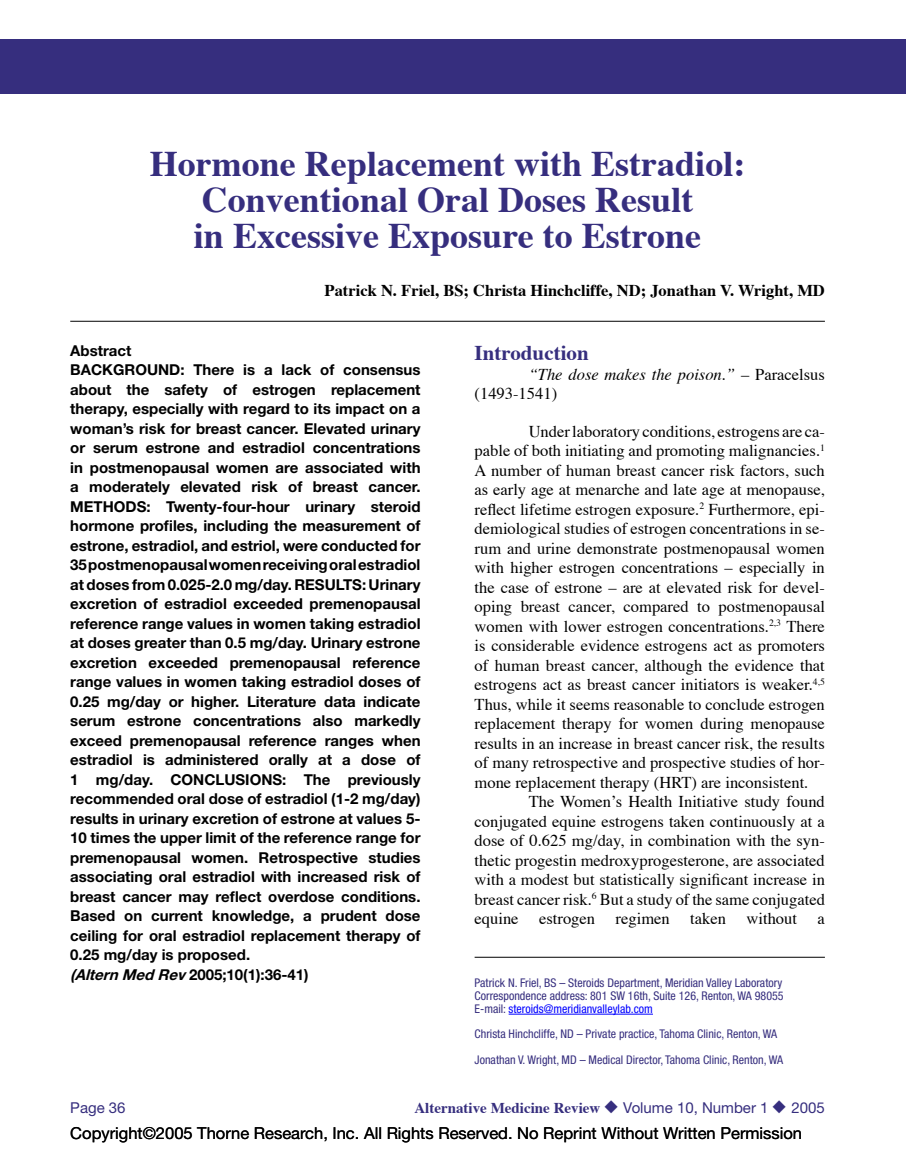
<style>
.page{position:relative;width:906px;height:1161px;background:#fff}
.page>*{position:absolute;margin:0;border:0;box-sizing:border-box;transform-origin:0 0}
.t1{font:700 36px/36px "Times";color:#362e7e;text-align:center}
.Heading{font:700 21px "Times";color:#362e7e}
.Body_Text{font:16.5px/19.5px "Times";color:#000;text-align:justify}
.t2{font:16.5px "Helvetica Neue";color:#000}
.Article_Author{font:700 16.5px "Times";color:#000}
.Body_Text-2{font:italic 16.5px/19.5px "Times";color:#000}
.Article_Absract{font:700 15px/19.5px "Helvetica Neue";color:#000;text-align:justify}
.t3{font:700 15px "Times";color:#362e7e}
.t4{font:15px "Helvetica Neue";color:#362e7e}
.Bio{font:condensed 12px "Helvetica Neue";color:#362e7e}
.Bio-2{font:condensed 12px "Helvetica Neue";color:#00f}
.s1{font-style:italic}
.s2{font-style:normal}
.s3{color:#362e7e}
.s4{font-family:"Helvetica Neue";font-weight:400}
</style>
<div class="page">
<div style="left:0;top:39px;width:905px;height:55px;background:#362e7e"></div>
<hr style="left:70px;top:321px;width:754px;height:1px;background:#000">
<hr style="left:474px;top:957px;width:350px;height:1px;background:#000">
<hr style="left:508px;top:1014px;width:144px;height:1px;background:#00f">
<p class="t1" style="left:150px;top:147px;width:596px">Hormone Replacement with Estradiol:<br>Conventional Oral Doses Result</p>
<p class="t1" style="left:194px;top:219px;width:508px">in Excessive Exposure to Estrone</p>
<p class="Article_Author" style="left:324px;top:279px;width:501px">Patrick N. Friel, BS; Christa Hinchcliffe, ND; Jonathan V. Wright, MD</p>
<p class="Article_Absract" style="left:70px;top:341px;width:63px">Abstract</p>
<p class="Article_Absract" style="left:70px;top:360px;width:351px">BACKGROUND: There is a lack of consensus about the safety of estrogen replacement therapy, especially with regard to its impact on a woman’s risk for breast cancer. Elevated urinary or serum estrone and estradiol concentrations in postmenopausal women are associated with a moderately elevated risk of breast cancer.<br>METHODS: Twenty-four-hour urinary steroid hormone profiles, including the measurement of estrone, estradiol, and estriol, were conducted for 35 postmenopausal women receiving oral estradiol at doses from 0.025-2.0 mg/day. RESULTS: Urinary excretion of estradiol exceeded premenopausal reference range values in women taking estradiol at doses greater than 0.5 mg/day. Urinary estrone excretion exceeded premenopausal reference range values in women taking estradiol doses of 0.25 mg/day or higher. Literature data indicate serum estrone concentrations also markedly exceed premenopausal reference ranges when estradiol is administered orally at a dose of 1 mg/day. CONCLUSIONS: The previously recommended oral dose of estradiol (1-2 mg/day) results in urinary excretion of estrone at values 5- 10 times the upper limit of the reference range for premenopausal women. Retrospective studies associating oral estradiol with increased risk of breast cancer may reflect overdose conditions.<br>Based on current knowledge, a prudent dose ceiling for oral estradiol replacement therapy of 0.25 mg/day is proposed.</p>
<p class="Article_Absract" style="left:70px;top:965px;width:240px"><span class="s1">(AlternMed Rev</span>2005;10(1):36-41)</p>
<p class="Heading" style="left:474px;top:339px;width:115px">Introduction</p>
<p class="Body_Text-2" style="left:474px;top:365px;width:351px;text-indent:54px">“The dose makes the poison.” <span class="s2">– Paracelsus (1493-1541)</span></p>
<p class="Body_Text" style="left:474px;top:422px;width:351px;text-indent:54px">Under laboratory conditions, estrogens are ca&shy;pable of both initiating and promoting malignancies.<sup>1<br></sup>A number of human breast cancer risk factors, such as early age at menarche and late age at menopause, reflect lifetime estrogen exposure.<sup>2</sup> Furthermore, epi&shy;demiological studies of estrogen concentrations in se&shy;rum and urine demonstrate postmenopausal women with higher estrogen concentrations – especially in the case of estrone – are at elevated risk for devel&shy;oping breast cancer, compared to postmenopausal women with lower estrogen concentrations.<sup>2,3</sup> There is considerable evidence estrogens act as promoters of human breast cancer, although the evidence that estrogens act as breast cancer initiators is weaker.<sup>4,5<br></sup>Thus, while it seems reasonable to conclude estrogen replacement therapy for women during menopause results in an increase in breast cancer risk, the results of many retrospective and prospective studies of hor&shy;mone replacement therapy (HRT) are inconsistent.</p>
<p class="Body_Text" style="left:474px;top:793px;width:351px;text-indent:54px">The Womenʼs Health Initiative study found conjugated equine estrogens taken continuously at a dose of 0.625 mg/day, in combination with the syn&shy;thetic progestin medroxyprogesterone, are associated with a modest but statistically significant increase in breast cancer risk.<sup>6</sup> But a study of the same conjugated equine estrogen regimen taken without a</p>
<p class="Bio" style="left:474px;top:976px;width:309px">Patrick N. Friel, BS – Steroids Department, Meridian Valley Laboratory</p>
<p class="Bio" style="left:474px;top:989px;width:310px">Correspondence address: 801 SW 16th, Suite 126, Renton, WA 98055</p>
<p class="Bio-2" style="left:474px;top:1002px;width:180px"><span class="s3">E-mail:</span> steroids@meridianvalleylab.com</p>
<p class="Bio" style="left:474px;top:1027px;width:304px">Christa Hinchcliffe, ND – Private practice, Tahoma Clinic, Renton, WA</p>
<p class="Bio" style="left:474px;top:1053px;width:310px">Jonathan V. Wright, MD – Medical Director, Tahoma Clinic, Renton, WA</p>
<p class="t4" style="left:70px;top:1099px;width:57px">Page 36</p>
<p class="t3" style="left:414px;top:1098px;width:412px">Alternative Medicine Review ◆ <span class="s4">Volume 10, Number 1</span> ◆ <span class="s4">2005</span></p>
<p class="t2" style="left:70px;top:1124px;width:733px">Copyright©2005 Thorne Research, Inc. All Rights Reserved. No Reprint Without Written Permission</p>
</div>
